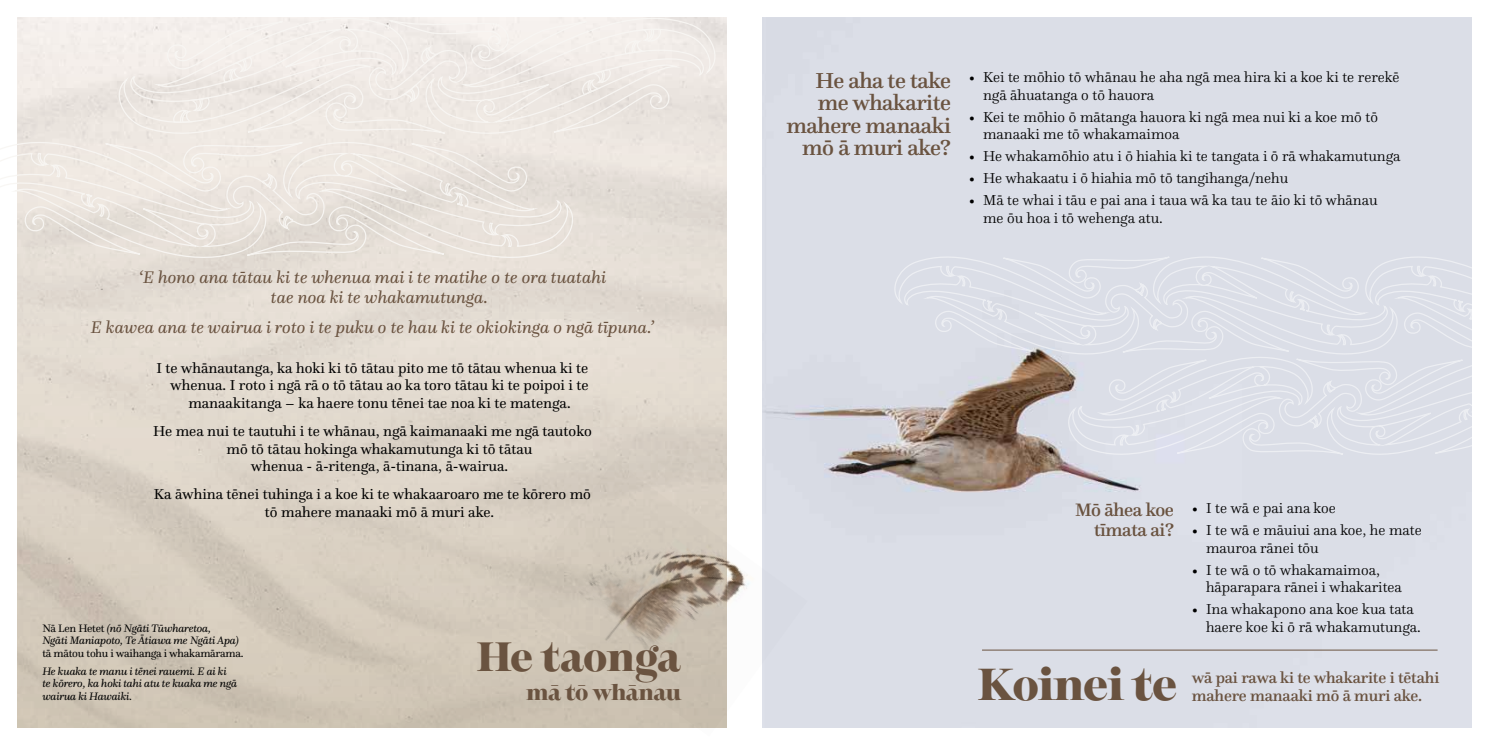
<style>
.page{position:relative;width:1489px;height:745px;background:#fff}
.page>*{position:absolute;margin:0;border:0;box-sizing:border-box;transform-origin:0 0}
.t1{font:900 43.75px "Temeraire Display";letter-spacing:-.03em;color:#6a5340}
.t2{font:900 40px "Temeraire Display";letter-spacing:-.025em;color:#6a5340}
.t3{font:500 22.5px/22.5px "Questa";letter-spacing:-.02em;color:#6a5340;text-align:right}
.t4{font:900 21.88px "Temeraire Display";letter-spacing:-.03em;color:#6a5340}
.t5{font:500 18.75px/20px "Questa";letter-spacing:-.02em;color:#6a5340;text-align:right}
.t6{font:italic 17.5px/20px "Questa";color:#6a5340}
.t7{font:500 16.25px/17.5px "Questa";letter-spacing:-.01em;color:#6a5340}
.t8{font:300 15px/17.5px "Questa";color:#000}
.t9{font:15px/17.5px "Questa";color:#000}
.t10{font:italic 11.25px/12.5px "Questa";letter-spacing:-.02em;color:#000}
.t11{font:11.25px "Questa";letter-spacing:-.02em;color:#000}
.s1{font-style:normal}
</style>
<div class="page">
<div style="left:762px;top:18px;width:708px;height:708px;background:#dbdee7"></div>
<hr style="left:981px;top:649px;width:456px;height:1px;background:#6a5340">
<svg style="left:893px;top:246px;width:173px;height:118px;background:#dadce5"></svg>
<svg style="left:1066px;top:241px;width:406px;height:215px;background:#dcdfe8"></svg>
<img style="left:513px;top:457px;width:300px;height:271px">
<svg style="left:117px;top:17px;width:599px;height:118px;background:#efeae6"></svg>
<svg style="left:0;top:140px;width:574px;height:119px;background:#ebe5de"></svg>
<p class="t6" style="left:271px;top:267px;width:337px;text-indent:-132px">‘E hono ana tātau ki te whenua mai i te matihe o te ora tuatahi tae noa ki te whakamutunga.</p>
<p class="t6" style="left:91px;top:316px;width:564px">E kawea ana te wairua i roto i te puku o te hau ki te okiokinga o ngā tīpuna.’</p>
<p class="t9" style="left:156px;top:359px;width:433px">I te whānautanga, ka hoki ki tō tātau pito me tō tātau whenua ki te</p>
<p class="t9" style="left:170px;top:376px;width:420px">whenua. I roto i ngā rā o tō tātau ao ka toro tātau ki te poipoi i te</p>
<p class="t9" style="left:188px;top:394px;width:384px">manaakitanga – ka haere tonu tēnei tae noa ki te matenga.</p>
<p class="t9" style="left:153px;top:422px;width:440px">He mea nui te tautuhi i te whānau, ngā kaimanaaki me ngā tautoko</p>
<p class="t9" style="left:226px;top:439px;width:307px">mō tō tātau hokinga whakamutunga ki tō tātau</p>
<p class="t9" style="left:251px;top:457px;width:259px">whenua - ā-ritenga, ā-tinana, ā-wairua.</p>
<p class="t9" style="left:265px;top:485px;width:327px;text-indent:-111px">Ka āwhina tēnei tuhinga i a koe ki te whakaaroaro me te kōrero mō tō mahere manaaki mō ā muri ake.</p>
<p class="t10" style="left:42px;top:621px;width:198px"><span class="s1">Nā Len Hetet</span> (nō Ngāti Tūwharetoa,<br>Ngāti Maniapoto, Te Ātiawa me Ngāti Apa)</p>
<p class="t11" style="left:42px;top:645px;width:203px">tā mātou tohu i waihanga i whakamārama.</p>
<p class="t10" style="left:42px;top:664px;width:196px">He kuaka te manu i tēnei rauemi. E ai ki te kōrero, ka hoki tahi atu te kuaka me ngā wairua ki Hawaiki.</p>
<h2 class="t2" style="left:477px;top:631px;width:206px">He taonga</h2>
<h3 class="t4" style="left:526px;top:678px;width:157px">mā tō whānau</h3>
<h3 class="t3" style="left:786px;top:69px;width:166px">He aha te take me whakarite mahere manaaki mō ā muri ake?</h3>
<p class="t8" style="left:983px;top:68px;width:418px;text-indent:-14px">• Kei te mōhio tō whānau he aha ngā mea hira ki a koe ki te rerekē ngā āhuatanga o tō hauora</p>
<p class="t8" style="left:983px;top:108px;width:396px;text-indent:-14px">• Kei te mōhio ō mātanga hauora ki ngā mea nui ki a koe mō tō manaaki me tō whakamaimoa</p>
<p class="t8" style="left:968px;top:147px;width:433px">• He whakamōhio atu i ō hiahia ki te tangata i ō rā whakamutunga</p>
<p class="t8" style="left:968px;top:169px;width:321px">• He whakaatu i ō hiahia mō tō tangihanga/nehu</p>
<p class="t8" style="left:983px;top:191px;width:396px;text-indent:-14px">• Mā te whai i tāu e pai ana i taua wā ka tau te āio ki tō whānau me ōu hoa i tō wehenga atu.</p>
<p class="t5" style="left:1074px;top:499px;width:100px">Mō āhea koe tīmata ai?</p>
<h1 class="t1" style="left:978px;top:655px;width:201px">Koinei te</h1>
<p class="t8" style="left:1191px;top:499px;width:145px">• I te wā e pai ana koe</p>
<p class="t8" style="left:1205px;top:521px;width:217px;text-indent:-14px">• I te wā e māuiui ana koe, he mate mauroa rānei tōu</p>
<p class="t8" style="left:1205px;top:560px;width:197px;text-indent:-14px">• I te wā o tō whakamaimoa, hāparapara rānei i whakaritea</p>
<p class="t8" style="left:1205px;top:600px;width:216px;text-indent:-14px">• Ina whakapono ana koe kua tata haere koe ki ō rā whakamutunga.</p>
<p class="t7" style="left:1191px;top:668px;width:249px">wā pai rawa ki te whakarite i tētahi mahere manaaki mō ā muri ake.</p>
</div>
